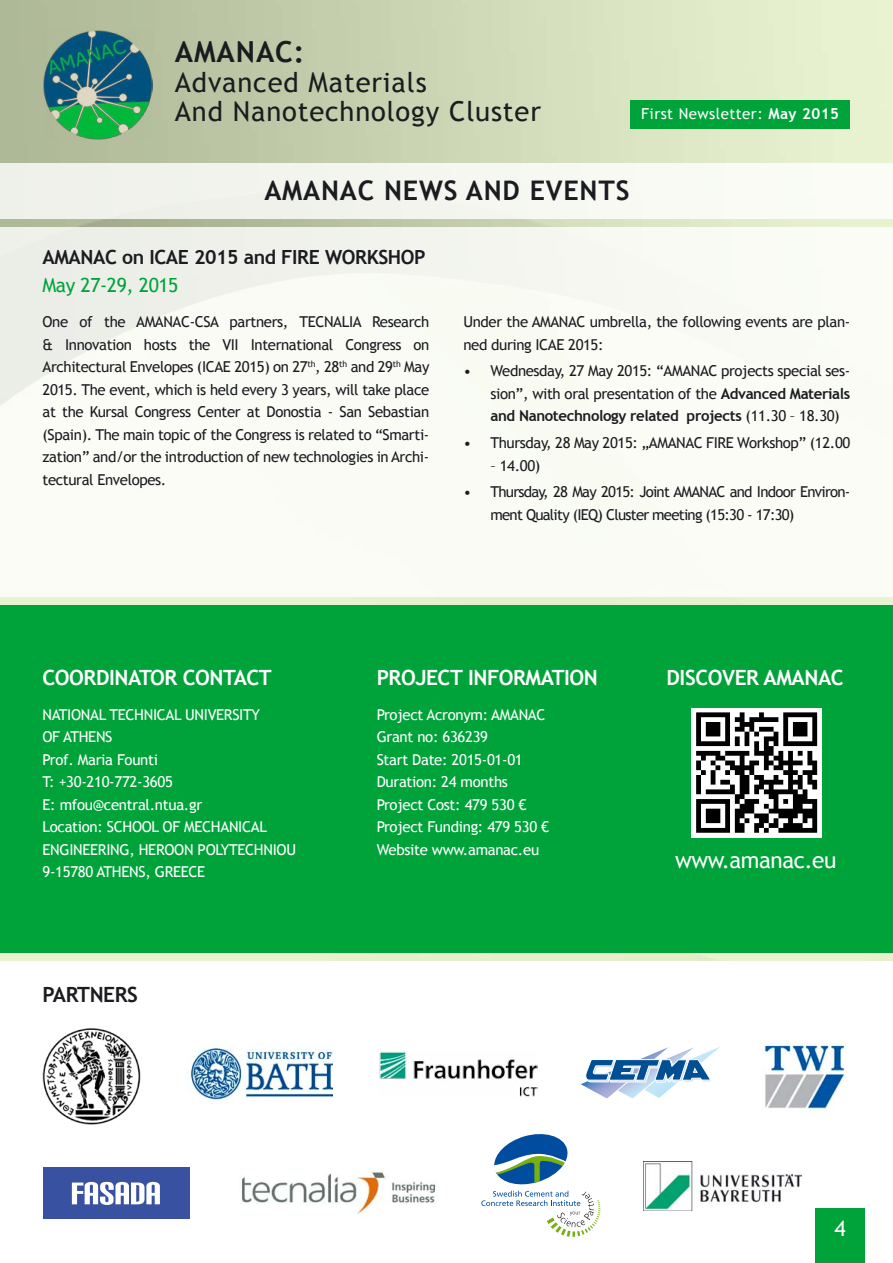
<style>
.page{position:relative;width:893px;height:1263px;background:#fff}
.page>*{position:absolute;margin:0;border:0;box-sizing:border-box;transform-origin:0 0}
.t1{font:700 28.95px "Trebuchet MS";letter-spacing:.03em;color:#1b1c20}
.t2{font:27.45px/29.2px "Trebuchet MS";letter-spacing:.03em;color:#1b1c20}
.t3{font:700 27px "Trebuchet MS";letter-spacing:.03em;color:#1b1c20}
.t4{font:22.5px "Trebuchet MS";letter-spacing:-.02em;color:#fff}
.t5{font:21.6px "Trebuchet MS";color:#fff}
.t6{font:700 21px "Trebuchet MS";letter-spacing:-.02em;color:#fff}
.t7{font:700 21px "Trebuchet MS";letter-spacing:-.02em;color:#1b1c20}
.t8{font:700 19.5px "Trebuchet MS";letter-spacing:-.02em;color:#1b1c20}
.t9{font:19.5px "Trebuchet MS";letter-spacing:-.02em;color:#00a33a}
.t10{font:15.15px "Trebuchet MS";letter-spacing:.03em;color:#fff}
.t11{font:15px/22.5px "Trebuchet MS";letter-spacing:-.025em;color:#1b1c20}
.t12{font:15px/22.5px "Trebuchet MS";letter-spacing:-.02em;color:#fff}
.t13{font:15px/22.5px "Trebuchet MS";letter-spacing:-.05em;color:#1b1c20}
.s1{font-weight:700}
</style>
<div class="page">
<img style="left:0;top:0;width:893px;height:961px">
<div style="left:0;top:164px;width:893px;height:55px;background:#f4f6ef"></div>
<div style="left:0;top:227px;width:893px;height:370px;background:linear-gradient(to right,#f5f7f1,#fafcf5)"></div>
<div style="left:0;top:605px;width:893px;height:348px;background:#00a33a"></div>
<div style="left:691px;top:707px;width:131px;height:130px;background:#fff"></div>
<svg style="left:696px;top:712px;width:121px;height:121px"></svg>
<svg style="left:481px;top:1134px;width:119px;height:103px"></svg>
<img style="left:380px;top:1051px;width:157px;height:45px">
<div style="left:43px;top:1167px;width:146px;height:52px;background:#3852a1"></div>
<svg style="left:72px;top:1182px;width:88px;height:23px"></svg>
<svg style="left:581px;top:1047px;width:139px;height:52px"></svg>
<img style="left:241px;top:1170px;width:195px;height:46px">
<img style="left:762px;top:1044px;width:84px;height:66px">
<img style="left:188px;top:1047px;width:145px;height:53px">
<img style="left:43px;top:1028px;width:98px;height:97px">
<img style="left:644px;top:1162px;width:157px;height:48px">
<img style="left:43px;top:30px;width:110px;height:110px">
<div style="left:631px;top:101px;width:219px;height:28px;background:#00a33a"></div>
<div style="left:815px;top:1208px;width:50px;height:55px;background:#00a33a"></div>
<h1 class="t1" style="left:175px;top:34px;width:131px">AMANAC:</h1>
<h2 class="t2" style="left:175px;top:68px;width:368px">Advanced Materials<br>And Nanotechnology Cluster</h2>
<p class="t10" style="left:641px;top:105px;width:199px">First Newsletter: <span class="s1">May 2015</span></p>
<h3 class="t3" style="left:264px;top:174px;width:367px">AMANAC NEWS AND EVENTS</h3>
<h3 class="t8" style="left:43px;top:245px;width:385px">AMANAC on ICAE 2015 and FIRE WORKSHOP</h3>
<h3 class="t9" style="left:43px;top:274px;width:138px">May 27-29, 2015</h3>
<p class="t11" style="left:43px;top:311px;width:388px">One of the AMANAC-CSA partners, TECNALIA Research &amp; I nnovation hosts the VII</p>
<p class="t11" style="left:43px;top:333px;width:388px;text-align:justify;text-indent:208px">I nternational Congress on Architectural Envelopes (I CAE 2015) on 27<sup>th</sup>, 28<sup>th</sup> and 29<sup>th</sup> May 2015. The event, which is held every 3 years, will take place at the Kursal Congress Center at Donostia - San Sebastian (Spain). The main topic of the Congress is related to “Smarti&shy;zation” and/or the introduction of new technologies in Archi&shy;tectural Envelopes.</p>
<p class="t11" style="left:463px;top:311px;width:388px">Under the AMANAC umbrella, the following events are plan&shy;ned during ICAE 2015:</p>
<p class="t11" style="left:490px;top:360px;width:361px;text-align:justify;text-indent:-27px">• Wednesday, 27 May 2015: “AMANAC projects special ses&shy;sion”, with oral presentation of the <span class="s1">Advanced Materials and Nanotechnology related projects</span> (11.30 – 18.30)</p>
<p class="t11" style="left:463px;top:432px;width:388px">• Thursday, 28 May 2015: „AMANAC FIRE Workshop” (12.00</p>
<p class="t11" style="left:490px;top:454px;width:51px">– 14.00)</p>
<p class="t13" style="left:490px;top:481px;width:361px;text-indent:-27px">• Thursday, 28 May 2015: Joint AMANAC and I ndoor Environ&shy;ment Quality (I EQ) Cluster meeting (15:30 - 17:30)</p>
<h3 class="t6" style="left:43px;top:664px;width:231px">COORDINATOR CONTACT</h3>
<p class="t12" style="left:43px;top:703px;width:226px">NATIONAL TECHNI CAL UNIVERSITY<br>OF ATHENS<br>Prof. Maria Founti<br>T: +30-210-772-3605<br>E: mfou@central.ntua.gr<br>Location: SCHOO L OF MECHANI CAL<br>ENGI NEERI NG, HEROO</p>
<p class="t12" style="left:43px;top:838px;width:239px;text-indent:142px">N POLYTECHNIOU<br>9-15780 ATHENS, GREECE</p>
<h3 class="t7" style="left:43px;top:982px;width:97px">PARTNERS</h3>
<h3 class="t6" style="left:377px;top:664px;width:223px">PROJECT INFORMATION</h3>
<p class="t12" style="left:377px;top:703px;width:174px">Project Acronym: AMANAC<br>Grant no: 636239<br>Start Date: 2015-01-01<br>Duration: 24 months<br>Project Cost: 479 530 €<br>Project Funding: 479 530 €<br>Website www.amanac.eu</p>
<h3 class="t6" style="left:666px;top:664px;width:179px">DISCOVER AMANAC</h3>
<h3 class="t4" style="left:675px;top:847px;width:163px">www.amanac.eu</h3>
<h3 class="t5" style="left:834px;top:1216px;width:13px">4</h3>
</div>
